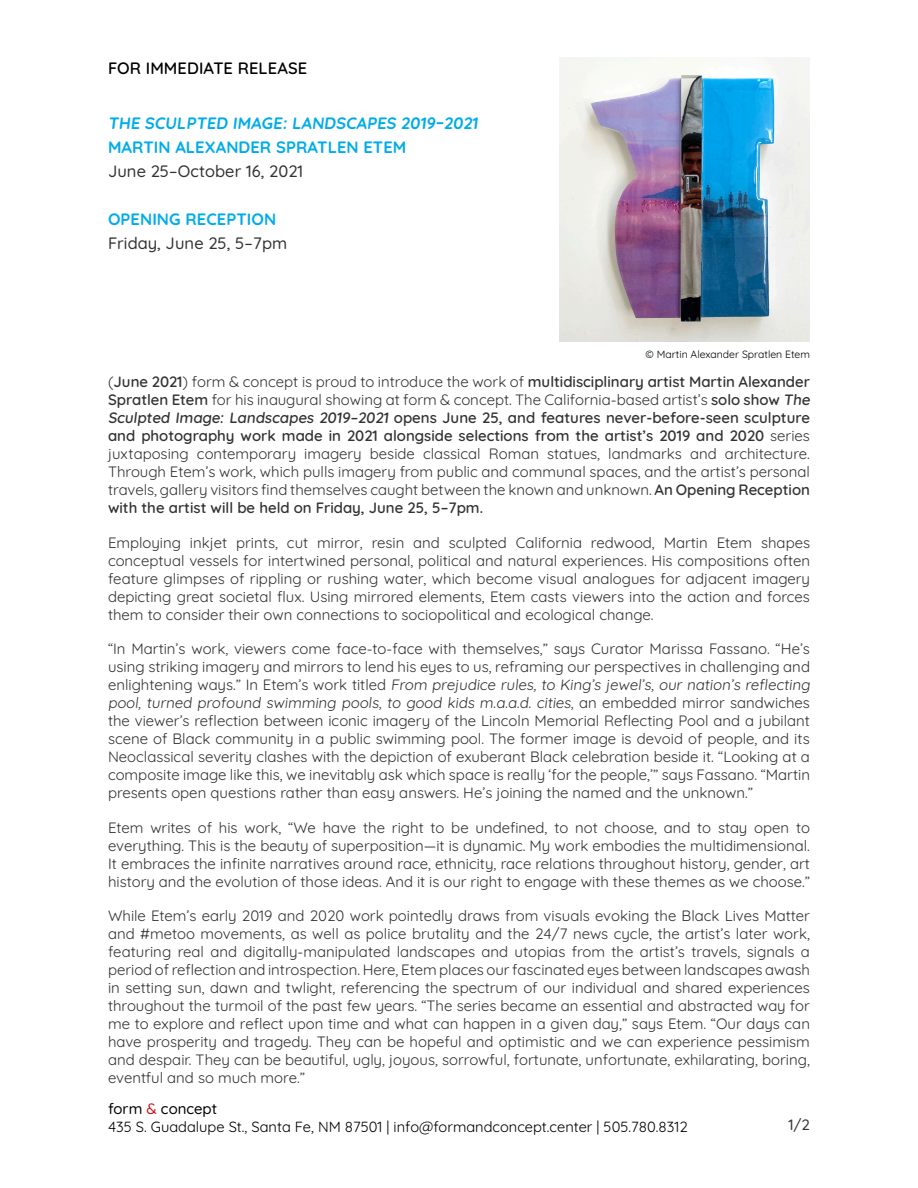
<style>
.page{position:relative;width:918px;height:1188px;background:#fff}
.page>*{position:absolute;margin:0;border:0;box-sizing:border-box;transform-origin:0 0}
.t1{font:300 16.5px "Quicksand";letter-spacing:.005em;color:#00ace9}
.t2{font:300 16.5px "Quicksand";letter-spacing:.005em;color:#333}
.t3{font:600 16.5px "Quicksand";letter-spacing:.005em;color:#000}
.t4{font:300 15px/18px "Quicksand";color:#333;text-align:justify}
.t5{font:300 15px "Quicksand";color:#000}
.t6{font:300 14.7px "Quicksand";color:#000}
.t7{font:300 10.5px "Quicksand";color:#000}
.s1{font-weight:600}
.s2{color:#c6181e}
</style>
<div class="page">
<img style="left:560px;top:57px;width:250px;height:285px">
<p class="t3" style="left:108px;top:55px;width:201px">FOR IMMEDIATE RELEASE</p>
<p class="t1" style="left:108px;top:110px;width:374px">THE SCULPTED IMAGE: LANDSCAPES 2019–2021</p>
<p class="t1" style="left:108px;top:134px;width:300px">MARTIN ALEXANDER SPRATLEN ETEM</p>
<p class="t2" style="left:108px;top:158px;width:197px">June 25–October 16, 2021</p>
<p class="t1" style="left:108px;top:206px;width:170px">OPENING RECEPTION</p>
<p class="t2" style="left:108px;top:230px;width:181px">Friday, June 25, 5–7pm</p>
<p class="t7" style="left:646px;top:346px;width:166px">© Martin Alexander Spratlen Etem</p>
<p class="t4" style="left:108px;top:371px;width:706px;text-align:left">(<span class="s1">June 2021</span>) form &amp; concept is proud to introduce the work of <span class="s1">multidisciplinary artist Martin Alexander Spratlen Etem</span> for his inaugural showing at form &amp; concept. The California-based artist’s <span class="s1">solo show The Sculpted Image: Landscapes 2019–2021 opens June 25, and features never-before-seen sculpture and photography work made in 2021 alongside selections from the artist’s 2019 and 2020</span> series juxtaposing contemporary imagery beside classical Roman statues, landmarks and architecture.<br>Through Etem’s work, which pulls imagery from public and communal spaces, and the artist’s personal travels, gallery visitors find themselves caught between the known and unknown. <span class="s1">An Opening Reception with the artist will be held on Friday, June 25, 5–7pm.</span></p>
<p class="t4" style="left:108px;top:532px;width:704px">Employing inkjet prints, cut mirror, resin and sculpted California redwood, Martin Etem shapes conceptual vessels for intertwined personal, political and natural experiences. His compositions often feature glimpses of rippling or rushing water, which become visual analogues for adjacent imagery depicting great societal flux. Using mirrored elements, Etem casts viewers into the action and forces them to consider their own connections to sociopolitical and ecological change.</p>
<p class="t4" style="left:108px;top:638px;width:706px;text-align:left">“In Martin’s work, viewers come face-to-face with themselves,” says Curator Marissa Fassano. “He’s using striking imagery and mirrors to lend his eyes to us, reframing our perspectives in challenging and e n l i g h te n i n g ways .” I n Ete m ’s wo r k t it led From prej udice rules, to King’s jewel’s, our nation’s reflecting pool, turned profound swimming pools, to good kids m.a.a.d. cities, a n e m bed d ed m i r ro r s a n d w i c h es the viewer’s reflection between iconic imagery of the Lincoln Memorial Reflecting Pool and a jubilant scene of Black community in a public swimming pool. The former image is devoid of people, and its Neoclassical severity clashes with the depiction of exuberant Black celebration beside it. “Looking at a composite image like this, we inevitably ask which space is really ‘for the people,’” says Fassano. “Martin presents open questions rather than easy answers. He’s joining the named and the unknown.”</p>
<p class="t4" style="left:108px;top:817px;width:704px">Etem writes of his work, “We have the right to be undefined, to not choose, and to stay open to everything. This is the beauty of superposition—it is dynamic. My work embodies the multidimensional.<br>It embraces the infinite narratives around race, ethnicity, race relations throughout history, gender, art history and the evolution of those ideas. And it is our right to engage with these themes as we choose.”</p>
<p class="t4" style="left:108px;top:905px;width:704px">While Etem’s early 2019 and 2020 work pointedly draws from visuals evoking the Black Lives Matter and #metoo movements, as well as police brutality and the 24/7 news cycle, the artist’s later work, featuring real and digitally-manipulated landscapes and utopias from the artist’s travels, signals a period of reflection and introspection. Here, Etem places our fascinated eyes between landscapes awash in setting sun, dawn and twlight, referencing the spectrum of our individual and shared experiences throughout the turmoil of the past few years. “The series became an essential and abstracted way for me to explore and reflect upon time and what can happen in a given day,” says Etem. “Our days can have prosperity and tragedy. They can be hopeful and optimistic and we can experience pessimism and despair. They can be beautiful, ugly, joyous, sorrowful, fortunate, unfortunate, exhilarating, boring, eventful and so much more.”</p>
<p class="t4" style="left:788px;top:1114px;width:23px">1/2</p>
<p class="t5" style="left:108px;top:1098px;width:111px">form <span class="s2">&amp;</span> concept</p>
<p class="t6" style="left:108px;top:1116px;width:581px">435 S. Guadalupe St., Santa Fe, NM 87501 | info@formandconcept.center | 505.780.8312</p>
</div>
